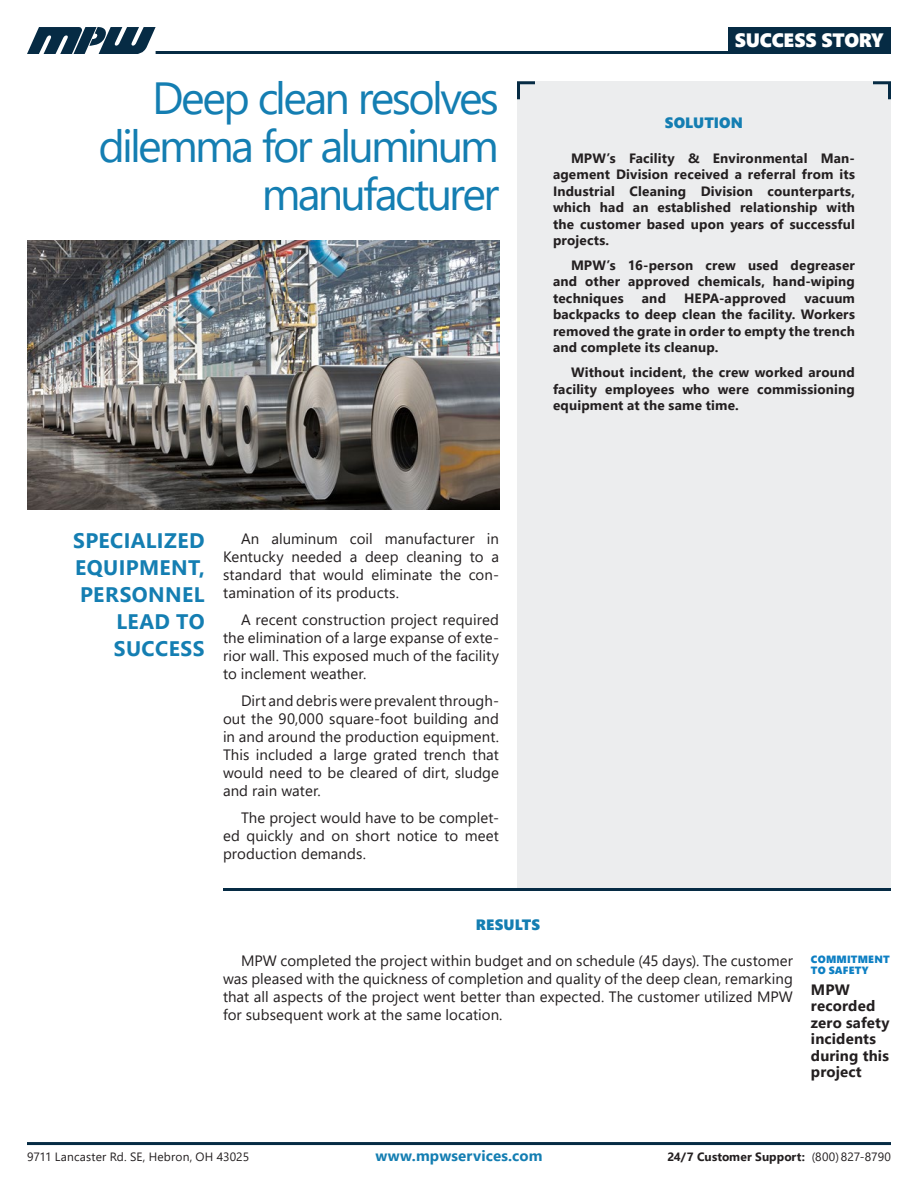
<style>
.page{position:relative;width:918px;height:1188px;background:#fff}
.page>*{position:absolute;margin:0;border:0;box-sizing:border-box;transform-origin:0 0}
.Headline{font:45px/48px "Segoe UI";letter-spacing:-.06em;color:#147eb2;text-align:right}
.Deck{font:700 21px/27px "Segoe UI";letter-spacing:.02em;color:#147eb2;text-align:right}
.Deck-2{font:19.35px "Segoe UI Black";letter-spacing:-.01em;color:#fff}
.Body_Copy{font:15px/18px "Segoe UI";letter-spacing:.005em;color:#231f20;text-align:justify}
.t1{font:700 15px/16.5px "Segoe UI";letter-spacing:.01em;color:#231f20}
.t2{font:700 15px "Segoe UI";letter-spacing:.01em;color:#147eb2}
.Subhead{font:15px "Segoe UI Black";letter-spacing:.01em;color:#147eb2}
.Solution{font:700 13.5px/16.5px "Segoe UI";letter-spacing:.015em;color:#231f20;text-align:justify}
.t3{font:12px "Segoe UI";letter-spacing:.015em;color:#231f20}
.t4{font:700 12px "Segoe UI";letter-spacing:.015em;color:#231f20}
.t5{font:10.5px/10.5px "Segoe UI Black";letter-spacing:.02em;color:#0d7fc3}
.s1{font-weight:400}
</style>
<div class="page">
<div style="left:517px;top:81px;width:374px;height:809px;background:#ecedee"></div>
<svg style="left:517px;top:81px;width:18px;height:19px"></svg>
<svg style="left:873px;top:81px;width:18px;height:19px"></svg>
<hr style="left:27px;top:1142px;width:864px;height:3px;background:#062b44">
<hr style="left:156px;top:51px;width:611px;height:3px;background:#062b44">
<svg style="left:27px;top:27px;width:129px;height:27px"></svg>
<div style="left:728px;top:27px;width:163px;height:27px;background:#062b44"></div>
<hr style="left:223px;top:888px;width:668px;height:3px;background:#062b44">
<img style="left:27px;top:241px;width:472px;height:269px">
<p class="Headline" style="left:99px;top:73px;width:402px">Deep clean resolves dilemma for aluminum manufacturer</p>
<p class="Deck-2" style="left:735px;top:27px;width:150px">SUCCESS STORY</p>
<p class="Subhead" style="left:665px;top:112px;width:80px">SOLUTION</p>
<p class="Solution" style="left:553px;top:150px;width:304px;text-indent:18px">MPW’s Facility &amp; Environmental Man&shy;agement Division received a referral from its Industrial Cleaning Division counterparts, which had an established relationship with the customer based upon years of successful projects.</p>
<p class="Solution" style="left:553px;top:257px;width:304px;text-indent:18px">MPW’s 16-person crew used degreaser and other approved chemicals, hand-wiping techniques</p>
<p class="Solution" style="left:642px;top:290px;width:26px">and</p>
<p class="Solution" style="left:684px;top:290px;width:104px">HEPA-approved</p>
<p class="Solution" style="left:553px;top:290px;width:304px;text-indent:251px">vacuum backpacks to deep clean the facility. Workers removed the grate in order to empty the trench and complete its cleanup.</p>
<p class="Solution" style="left:553px;top:364px;width:303px;text-indent:18px">Without incident, the crew worked around facility employees who were commissioning equipment at the same time.</p>
<p class="Deck" style="left:73px;top:527px;width:133px">SPECIALIZED<br>EQUIPMENT,<br>PERSONNEL<br>LEAD TO<br>SUCCESS</p>
<p class="Body_Copy" style="left:223px;top:529px;width:278px;text-indent:18px">An aluminum coil manufacturer in Kentucky needed a deep cleaning to a standard that would eliminate the con&shy;tamination of its products.</p>
<p class="Body_Copy" style="left:223px;top:610px;width:278px;text-indent:18px">A recent construction project required the elimination of a large expanse of exte&shy;rior wall. This exposed much of the facility to inclement weather.</p>
<p class="Body_Copy" style="left:223px;top:691px;width:278px;text-indent:18px">Dirt and debris were prevalent through&shy;out the 90,000 square-foot building and in and around the production equipment.<br>This included a large grated trench that would need to be cleared of dirt, sludge and rain water.</p>
<p class="Body_Copy" style="left:223px;top:808px;width:278px;text-indent:18px">The project would have to be complet&shy;ed quickly and on short notice to meet production demands.</p>
<p class="Subhead" style="left:476px;top:913px;width:66px">RESULTS</p>
<p class="Body_Copy" style="left:223px;top:952px;width:572px;text-indent:18px">MPW completed the project within budget and on schedule (45 days). The customer was pleased with the quickness of completion and quality of the deep clean, remarking that all aspects of the project went better than expected. The customer utilized MPW for subsequent work at the same location.</p>
<p class="t5" style="left:811px;top:954px;width:80px">COMMITMENT<br>TO SAFETY</p>
<p class="t1" style="left:811px;top:981px;width:80px">MPW recorded zero safety incidents during this project</p>
<p class="t3" style="left:27px;top:1147px;width:224px">9711 Lancaster Rd. SE, Hebron, OH 43025</p>
<p class="t2" style="left:375px;top:1144px;width:169px">www.mpwservices.com</p>
<p class="t4" style="left:667px;top:1147px;width:225px">24/7 Customer Support: <span class="s1">(800) 827-8790</span></p>
</div>
